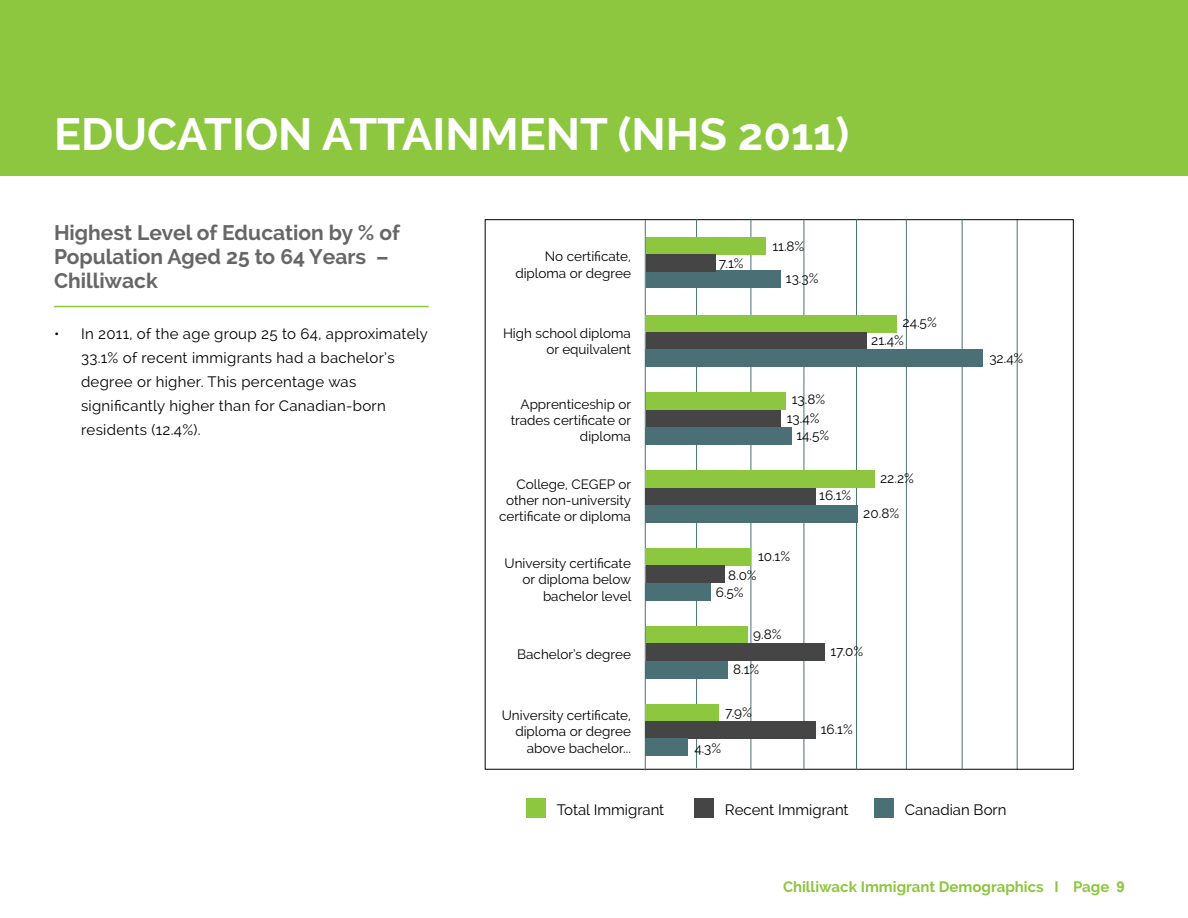
<style>
.page{position:relative;width:1188px;height:918px;background:#fff}
.page>*{position:absolute;margin:0;border:0;box-sizing:border-box;transform-origin:0 0}
.t1{font:700 45px "Raleway";color:#fff}
.t2{font:700 21px/24px "Raleway";color:#666}
.t3{font:15px/24px "Raleway";letter-spacing:.02em;color:#000}
.t4{font:15px "Raleway";color:#000}
.t5{font:700 15px "Raleway";color:#8dc63f}
.t6{font:13.5px/16.2px "Raleway";color:#000;text-align:right}
.s1{font-family:"Arial"}
</style>
<div class="page">
<div style="left:0;top:0;width:1188px;height:175px;background:#8dc63f"></div>
<hr style="left:54px;top:306px;width:375px;height:1px;background:#8dc63f">
<hr style="left:1017px;top:219px;width:1px;height:551px;background:#4a7075">
<div style="left:526px;top:799px;width:20px;height:19px;background:#8dc63f"></div>
<div style="left:694px;top:799px;width:20px;height:19px;background:#454545"></div>
<div style="left:874px;top:799px;width:20px;height:19px;background:#4a7075"></div>
<hr style="left:751px;top:219px;width:1px;height:551px;background:#4a7075">
<hr style="left:856px;top:219px;width:1px;height:551px;background:#4a7075">
<hr style="left:962px;top:219px;width:1px;height:551px;background:#4a7075">
<hr style="left:696px;top:219px;width:1px;height:549px;background:#4a7075">
<hr style="left:804px;top:219px;width:1px;height:551px;background:#4a7075">
<hr style="left:906px;top:219px;width:1px;height:550px;background:#4a7075">
<hr style="left:645px;top:220px;width:1px;height:550px;background:#4a7075">
<div style="left:646px;top:237px;width:120px;height:17px;background:#8dc63f"></div>
<div style="left:646px;top:270px;width:134px;height:18px;background:#4a7075"></div>
<div style="left:646px;top:315px;width:251px;height:17px;background:#8dc63f"></div>
<div style="left:646px;top:332px;width:220px;height:18px;background:#454545"></div>
<div style="left:646px;top:350px;width:337px;height:17px;background:#4a7075"></div>
<div style="left:646px;top:393px;width:140px;height:17px;background:#8dc63f"></div>
<div style="left:646px;top:410px;width:134px;height:17px;background:#454545"></div>
<div style="left:646px;top:427px;width:146px;height:18px;background:#4a7075"></div>
<div style="left:646px;top:470px;width:229px;height:18px;background:#8dc63f"></div>
<div style="left:646px;top:488px;width:170px;height:17px;background:#454545"></div>
<div style="left:646px;top:505px;width:212px;height:18px;background:#4a7075"></div>
<div style="left:646px;top:548px;width:105px;height:18px;background:#8dc63f"></div>
<div style="left:646px;top:566px;width:79px;height:17px;background:#454545"></div>
<div style="left:646px;top:583px;width:65px;height:18px;background:#4a7075"></div>
<div style="left:646px;top:626px;width:101px;height:18px;background:#8dc63f"></div>
<div style="left:646px;top:644px;width:179px;height:17px;background:#454545"></div>
<div style="left:646px;top:661px;width:82px;height:17px;background:#4a7075"></div>
<div style="left:646px;top:704px;width:73px;height:17px;background:#8dc63f"></div>
<div style="left:646px;top:721px;width:170px;height:18px;background:#454545"></div>
<div style="left:646px;top:739px;width:42px;height:17px;background:#4a7075"></div>
<div style="left:646px;top:254px;width:70px;height:17px;background:#454545"></div>
<h1 class="t1" style="left:54px;top:109px;width:797px">EDUCATION ATTAINMENT (NHS 2011)</h1>
<h2 class="t2" style="left:54px;top:221px;width:348px">Highest Level of Education by % of<br>Population Aged 25 to 64 Years –<br>Chilliwack</h2>
<p class="t3" style="left:81px;top:322px;width:348px;text-indent:-27px">• In 2011, of the age group 25 to 64, approximately 33.1% of recent immigrants had a bachelor’s degree or higher. This percentage was significantly higher than for Canadian-born residents (12.4%).</p>
<p class="t6" style="left:515px;top:248px;width:117px">No certificate, diploma or degree</p>
<p class="t6" style="left:503px;top:325px;width:129px">High school diploma or equilvalent</p>
<p class="t6" style="left:511px;top:396px;width:122px">Apprenticeship or trades certificate or diploma</p>
<p class="t6" style="left:499px;top:476px;width:134px">College, CEGEP or other non-university certificate or diploma</p>
<p class="t6" style="left:505px;top:555px;width:128px">University certificate or diploma below bachelor level</p>
<p class="t6" style="left:517px;top:646px;width:115px">Bachelor’s degree</p>
<p class="t6" style="left:502px;top:707px;width:131px">University certificate, diploma or degree above bachelor...</p>
<p class="t6" style="left:719px;top:255px;width:26px">7.1%</p>
<p class="t6" style="left:772px;top:238px;width:33px">11.8%</p>
<p class="t6" style="left:786px;top:270px;width:34px">13.3%</p>
<p class="t6" style="left:871px;top:314px;width:67px;line-height:17.4px;text-align:left;text-indent:31px">24.5%<br>21.4%</p>
<p class="t6" style="left:787px;top:390px;width:40px;line-height:18.9px;text-align:center">13.8%<br>13.4%</p>
<p class="t6" style="left:797px;top:427px;width:34px">14.5%</p>
<p class="t6" style="left:758px;top:548px;width:34px">10.1%</p>
<p class="t6" style="left:819px;top:487px;width:34px">16.1%</p>
<p class="t6" style="left:880px;top:470px;width:35px">22.2%</p>
<p class="t6" style="left:863px;top:506px;width:37px">20.8%</p>
<p class="t6" style="left:716px;top:566px;width:42px;line-height:17.4px;text-align:left;text-indent:12px">8.0%<br>6.5%</p>
<p class="t6" style="left:753px;top:626px;width:30px">9.8%</p>
<p class="t6" style="left:733px;top:662px;width:28px">8.1%</p>
<p class="t6" style="left:725px;top:704px;width:28px">7.9%</p>
<p class="t6" style="left:694px;top:740px;width:28px">4.3%</p>
<p class="t6" style="left:830px;top:643px;width:34px">17.0%</p>
<p class="t6" style="left:821px;top:721px;width:34px">16.1%</p>
<p class="t6" style="left:989px;top:350px;width:36px">32.4%</p>
<p class="t4" style="left:557px;top:801px;width:109px">Total Immigrant</p>
<p class="t4" style="left:725px;top:801px;width:125px">Recent Immigrant</p>
<p class="t4" style="left:905px;top:801px;width:103px">Canadian Born</p>
<p class="t5" style="left:783px;top:878px;width:343px">Chilliwack Immigrant Demographics I Page <span class="s1">9</span></p>
</div>
